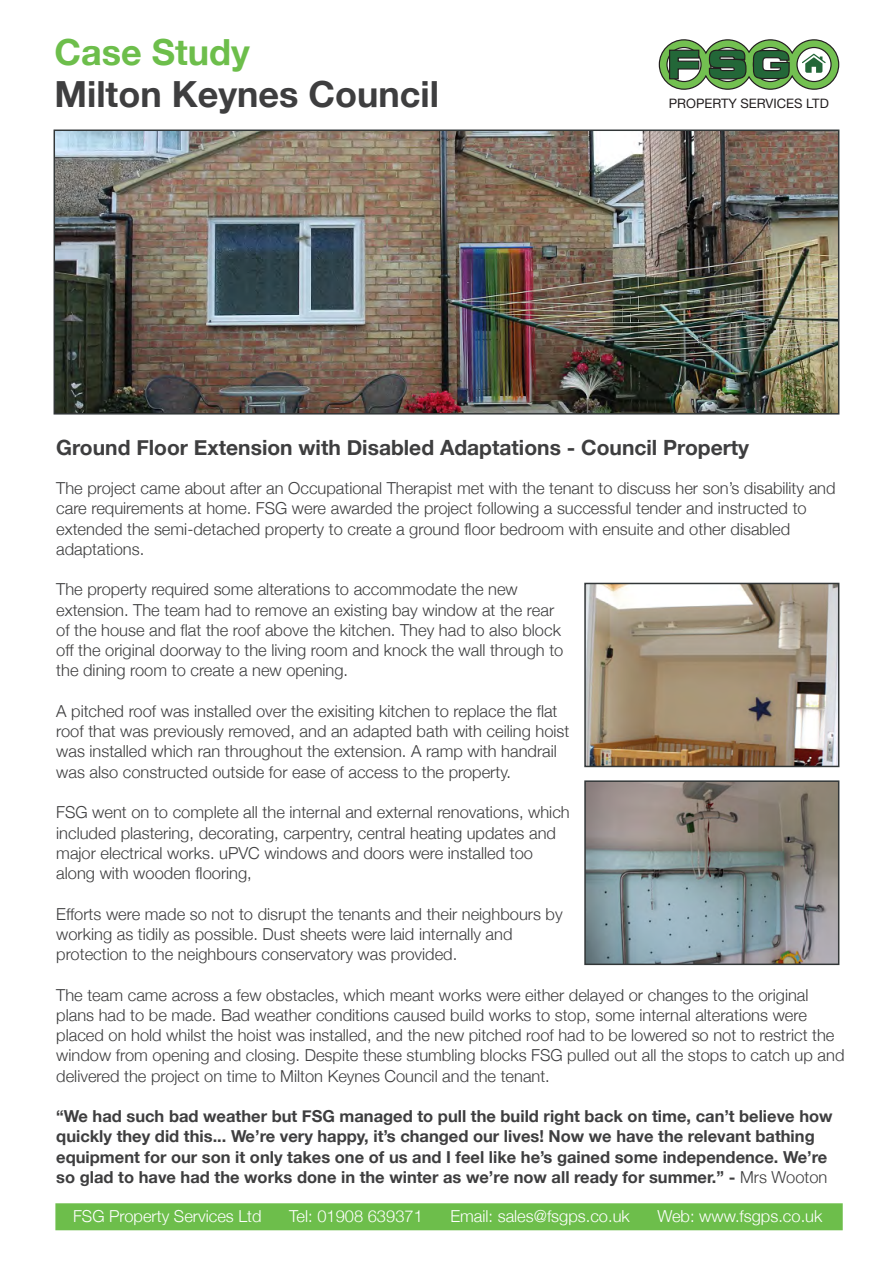
<style>
.page{position:relative;width:893px;height:1263px;background:#fff}
.page>*{position:absolute;margin:0;border:0;box-sizing:border-box;transform-origin:0 0}
.t1{font:700 36px "Helvetica Neue";color:#3e3e3f}
.t2{font:700 36px "Helvetica Neue";color:#6dbe4b}
.t3{font:700 21px "Helvetica Neue";color:#3e3e3f}
.t4{font:300 16.5px/20.2px "Helvetica Neue";color:#3e3e3f}
.t5{font:700 16.5px/20.2px "Helvetica Neue";color:#3e3e3f}
.t6{font:300 16.5px "Helvetica Neue";color:#fff}
.t7{font:13.05px "Helvetica Neue";color:#231f20}
.s1{font-weight:300}
</style>
<div class="page">
<div style="left:55px;top:1203px;width:788px;height:27px;background:#6dbe4b;border:2px solid #6dbe4b"></div>
<img style="left:57px;top:133px;width:779px;height:279px">
<div style="left:54px;top:130px;width:785px;height:285px;border:2px solid #323738"></div>
<img style="left:587px;top:586px;width:249px;height:178px">
<div style="left:584px;top:583px;width:255px;height:184px;border:2px solid #323738"></div>
<img style="left:587px;top:783px;width:249px;height:179px">
<div style="left:584px;top:780px;width:255px;height:185px;border:2px solid #323738"></div>
<svg style="left:658px;top:39px;width:182px;height:51px"></svg>
<h1 class="t2" style="left:54px;top:30px;width:197px">Case Study</h1>
<h1 class="t1" style="left:54px;top:72px;width:386px">Milton Keynes Council</h1>
<p class="t7" style="left:669px;top:96px;width:161px">PROPERTY SERVICES LTD</p>
<p class="t3" style="left:56px;top:434px;width:694px">Ground Floor Extension with Disabled Adaptations - Council Property</p>
<p class="t4" style="left:56px;top:478px;width:781px">The project came about after an Occupational Therapist met with the tenant to discuss her son’s disability and care requirements at home. FSG were awarded the project following a successful tender and instructed to extended the semi-detached property to create a ground floor bedroom with ensuite and other disabled adaptations.</p>
<p class="t4" style="left:56px;top:579px;width:509px">The property required some alterations to accommodate the new extension. The team had to remove an existing bay window at the rear of the house and flat the roof above the kitchen. They had to also block off the original doorway to the living room and knock the wall through to the dining room to create a new opening.</p>
<p class="t4" style="left:56px;top:701px;width:515px">A pitched roof was installed over the exisiting kitchen to replace the flat roof that was previously removed, and an adapted bath with ceiling hoist was installed which ran throughout the extension. A ramp with handrail was also constructed outside for ease of access to the property.</p>
<p class="t4" style="left:56px;top:802px;width:515px">FSG went on to complete all the internal and external renovations, which included plastering, decorating, carpentry, central heating updates and major electrical works. uPVC windows and doors were installed too along with wooden flooring,</p>
<p class="t4" style="left:56px;top:903px;width:508px">Efforts were made so not to disrupt the tenants and their neighbours by working as tidily as possible. Dust sheets were laid internally and protection to the neighbours conservatory was provided.</p>
<p class="t4" style="left:56px;top:984px;width:790px">The team came across a few obstacles, which meant works were either delayed or changes to the original plans had to be made. Bad weather conditions caused build works to stop, some internal alterations were placed on hold whilst the hoist was installed, and the new pitched roof had to be lowered so not to restrict the window from opening and closing. Despite these stumbling blocks FSG pulled out all the stops to catch up and delivered the project on time to Milton Keynes Council and the tenant.</p>
<p class="t5" style="left:56px;top:1106px;width:778px">“We had such bad weather but FSG managed to pull the build right back on time, can’t believe how quickly they did this... We’re very happy, it’s changed our lives! Now we have the relevant bathing equipment for our son it only takes one of us and I feel like he’s gained some independence. We’re so glad to have had the works done in the winter as we’re now all ready for summer.” - <span class="s1">Mrs Wooton</span></p>
<p class="t6" style="left:73px;top:1206px;width:190px">FSG Property Services Ltd</p>
<p class="t6" style="left:289px;top:1206px;width:135px">Tel: 01908 639371</p>
<p class="t6" style="left:450px;top:1206px;width:181px">Email: sales@fsgps.co.uk</p>
<p class="t6" style="left:657px;top:1206px;width:167px">Web: www.fsgps.co.uk</p>
</div>
